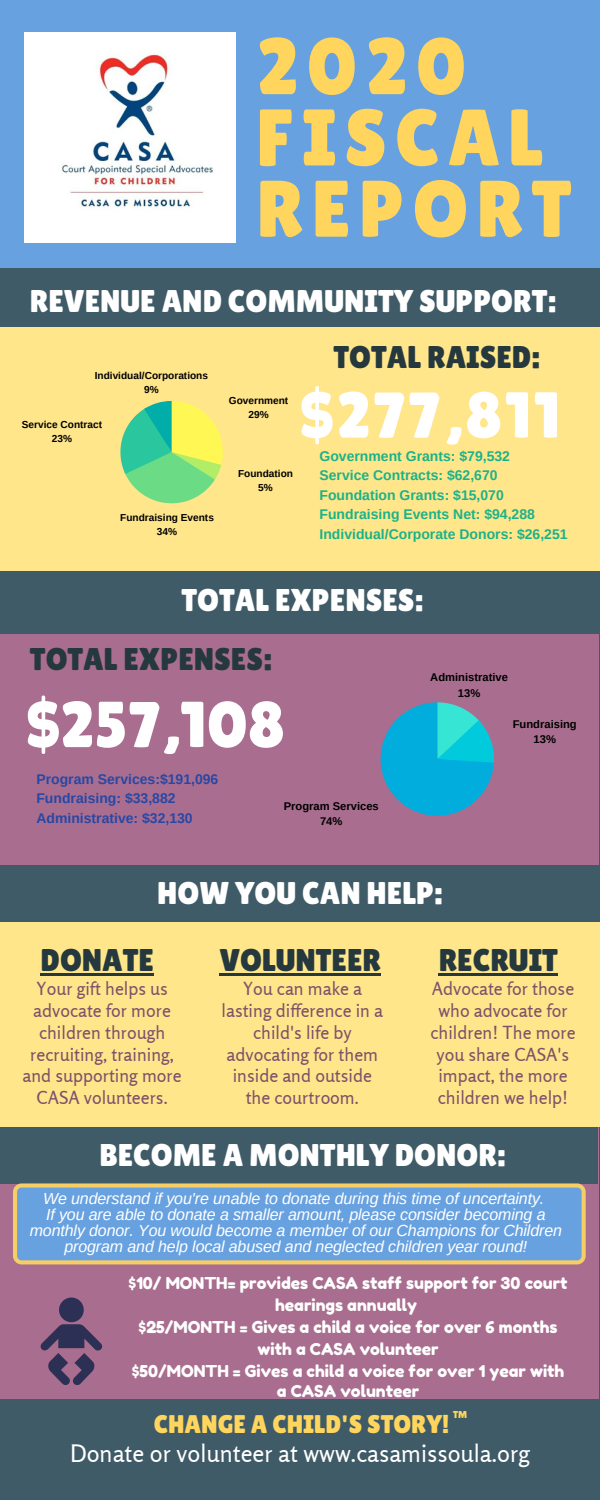
<style>
.page{position:relative;width:600px;height:1500px;background:#68a1e0}
.page>*{position:absolute;margin:0;border:0;box-sizing:border-box;transform-origin:0 0}
.t1{font:80px/71.2px "Lilita One";letter-spacing:.1em;color:#ffd55d}
.t2{font:64.9px "Lilita One";letter-spacing:.02em;color:#fff}
.t3{font:31.4px "Lilita One";color:#fff}
.t4{font:31.4px "Lilita One";color:#25383d}
.t5{font:25.5px "Lilita One";color:#ffd55d}
.t6{font:24px "Rosario";color:#fff}
.t7{font:18px/21.8px "Rosario";color:#7d5169;text-align:center}
.t8{font:16.4px/22px "Fredoka One";color:#fff;text-align:center}
.t9{font:italic 16px/15.8px "Arimo";letter-spacing:-.01em;color:#fff;text-align:center}
.t10{font:700 14px/19.5px "Arimo";color:#1bb289}
.t11{font:700 14px/19.5px "Arimo";color:#2847a4}
.t12{font:700 11.2px/15.5px "Arimo";color:#000;text-align:center}
.t13{font:700 10.1px/14px "Arimo";color:#000;text-align:center}
.t14{font:10px "Lilita One";color:#ffd55d}
</style>
<div class="page">
<div style="left:0;top:268px;width:600px;height:1232px;background:#3f5b67"></div>
<div style="left:0;top:635px;width:599px;height:764px;background:#a96e8f"></div>
<div style="left:0;top:866px;width:600px;height:261px;background:#ffe68b"></div>
<div style="left:0;top:327px;width:600px;height:245px;background:#ffe68b"></div>
<div style="left:0;top:865px;width:600px;height:57px;background:#3f5b67"></div>
<div style="left:0;top:1127px;width:598px;height:57px;background:#3f5b67"></div>
<svg style="left:120px;top:401px;width:103px;height:102px"></svg>
<svg style="left:381px;top:702px;width:113px;height:114px"></svg>
<svg style="left:13px;top:1183px;width:573px;height:81px;background:#77a5d1"></svg>
<div style="left:59px;top:1298px;width:25px;height:24px;background:#2d3055;border-radius:50%"></div>
<svg style="left:41px;top:1324px;width:61px;height:61px"></svg>
<img style="left:25px;top:32px;width:210px;height:211px">
<hr style="left:41px;top:973px;width:113px;height:3px;background:#25383d">
<hr style="left:219px;top:973px;width:162px;height:3px;background:#25383d">
<hr style="left:439px;top:973px;width:119px;height:3px;background:#25383d">
<h1 class="t1" style="left:256px;top:30px;width:317px">2020<br>FISCAL<br>REPORT</h1>
<h3 class="t3" style="left:30px;top:283px;width:528px">REVENUE AND COMMUNITY SUPPORT:</h3>
<p class="t13" style="left:95px;top:368px;width:115px">Individual/Corporations<br>9%</p>
<p class="t13" style="left:22px;top:418px;width:82px">Service Contract<br>23%</p>
<p class="t13" style="left:120px;top:510px;width:95px">Fundraising Events<br>34%</p>
<p class="t13" style="left:229px;top:394px;width:61px">Government<br>29%</p>
<p class="t13" style="left:238px;top:467px;width:56px">Foundation<br>5%</p>
<h3 class="t4" style="left:334px;top:339px;width:208px">TOTAL RAISED:</h3>
<h2 class="t2" style="left:299px;top:378px;width:262px">$277,811</h2>
<p class="t10" style="left:320px;top:446px;width:250px">Government Grants: $79,532<br>Service Contracts: $62,670<br>Foundation Grants: $15,070<br>Fundraising Events Net: $94,288<br>Individual/Corporate Donors: $26,251</p>
<h3 class="t3" style="left:181px;top:582px;width:243px">TOTAL EXPENSES:</h3>
<h3 class="t4" style="left:30px;top:641px;width:243px">TOTAL EXPENSES:</h3>
<h2 class="t2" style="left:26px;top:687px;width:261px">$257,108</h2>
<p class="t11" style="left:36px;top:769px;width:184px">Program Services:$191,096<br>Fundraising: $33,882<br>Administrative: $32,130</p>
<p class="t12" style="left:284px;top:798px;width:97px">Program Services<br>74%</p>
<p class="t12" style="left:430px;top:670px;width:79px">Administrative<br>13%</p>
<p class="t12" style="left:513px;top:716px;width:66px">Fundraising<br>13%</p>
<h3 class="t3" style="left:157px;top:875px;width:287px">HOW YOU CAN HELP:</h3>
<h3 class="t4" style="left:41px;top:942px;width:115px">DONATE</h3>
<h3 class="t4" style="left:219px;top:942px;width:163px">VOLUNTEER</h3>
<h3 class="t4" style="left:439px;top:942px;width:121px">RECRUIT</h3>
<p class="t7" style="left:22px;top:978px;width:161px">Your gift helps us advocate for more children through recruiting, training, and supporting more<br>CASA volunteers.</p>
<p class="t7" style="left:222px;top:978px;width:163px">You can make a lasting difference in a child's life by advocating for them inside and outside the courtroom.</p>
<p class="t7" style="left:430px;top:978px;width:147px">Advocate for those who advocate for children! The more you share CASA's impact, the more children we help!</p>
<h3 class="t3" style="left:99px;top:1137px;width:408px">BECOME A MONTHLY DONOR:</h3>
<p class="t9" style="left:30px;top:1191px;width:534px">We understand if you're unable to donate during this time of uncertainty.<br>If you are able to donate a smaller amount, please consider becoming a monthly donor. You would become a member of our Champions for Children program and help local abused and neglected children year round!</p>
<p class="t8" style="left:129px;top:1272px;width:441px">$10/ MONTH= provides CASA staff support for 30 court hearings annually<br>$25/MONTH = Gives a child a voice for over 6 months with a CASA volunteer<br>$50/MONTH = Gives a child a voice for over 1 year with</p>
<p class="t8" style="left:277px;top:1380px;width:144px">a CASA volunteer</p>
<p class="t14" style="left:453px;top:1409px;width:16px">TM</p>
<h3 class="t5" style="left:154px;top:1410px;width:297px">CHANGE A CHILD'S STORY!</h3>
<h3 class="t6" style="left:70px;top:1439px;width:461px">Donate or volunteer at www.casamissoula.org</h3>
</div>
